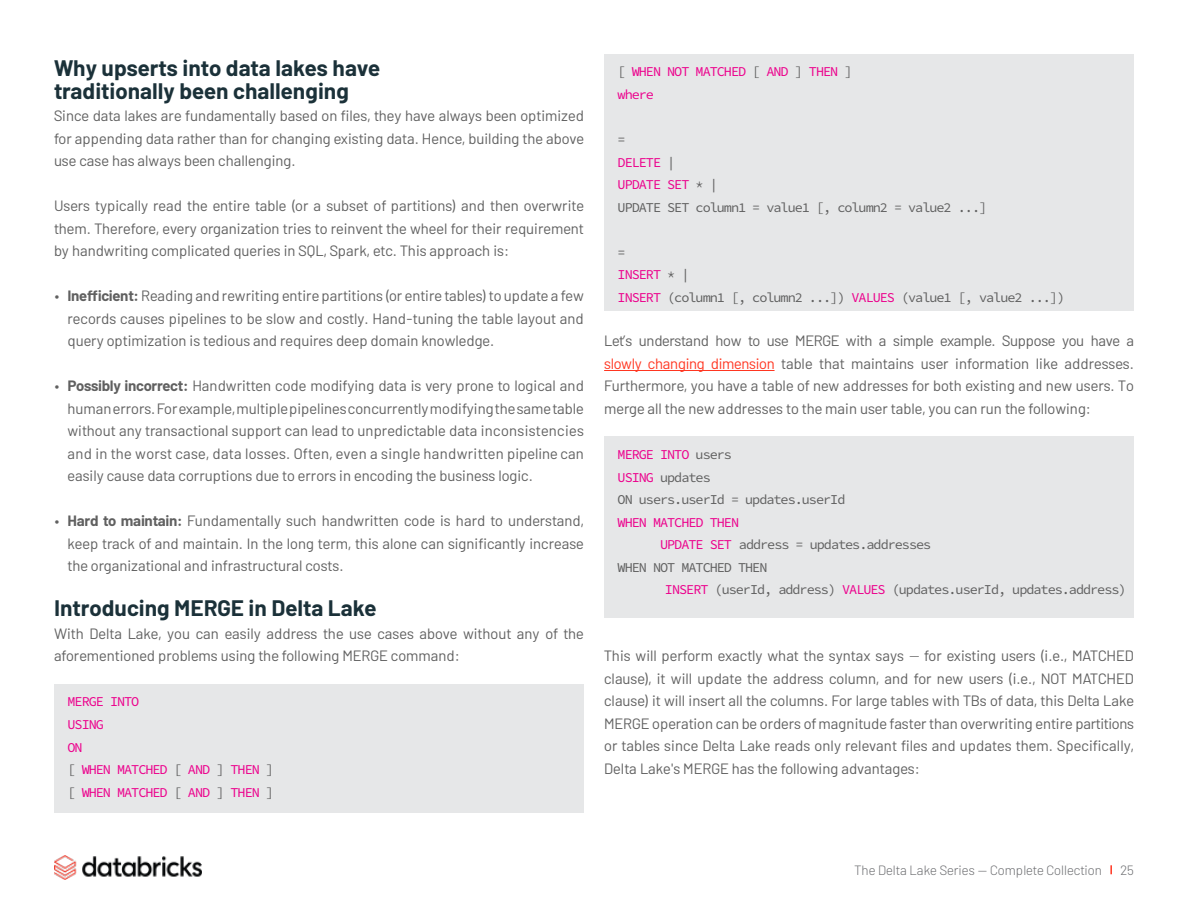
<style>
.page{position:relative;width:1188px;height:918px;background:#fff}
.page>*{position:absolute;margin:0;border:0;box-sizing:border-box;transform-origin:0 0}
.t1{font:700 22.5px/22.5px "Barlow";color:#1b3139}
.t2{font:15px/22.5px "Barlow";color:#606060;text-align:justify}
.t3{font:13.5px/22.5px "Source Code Variable";letter-spacing:-.075em;color:#606060}
.t4{font:13.5px/22.5px "Source Code Variable";letter-spacing:-.075em;color:#ec008c}
.t5{font:300 13.5px "Barlow";color:#6d6e71}
.s1{font-weight:700}
.s2{color:#606060}
.s3{color:#ec008c}
.s4{color:#ff3621}
.s5{font-weight:300}
</style>
<div class="page">
<div style="left:54px;top:684px;width:530px;height:128px;background:#e6e7e8"></div>
<div style="left:604px;top:54px;width:530px;height:256px;background:#e6e7e8"></div>
<div style="left:604px;top:436px;width:530px;height:182px;background:#e6e7e8"></div>
<svg style="left:1110px;top:865px;width:2px;height:9px"></svg>
<img style="left:54px;top:856px;width:148px;height:23px">
<hr style="left:604px;top:370px;width:171px;height:1px;background:#ff3621">
<h1 class="t1" style="left:54px;top:55px;width:328px">Why upserts into data lakes have traditionally been challenging</h1>
<p class="t2" style="left:54px;top:104px;width:531px">Since data lakes are fundamentally based on files, they have always been optimized for appending data rather than for changing existing data. Hence, building the above use case has always been challenging.</p>
<p class="t2" style="left:54px;top:194px;width:531px">Users typically read the entire table (or a subset of partitions) and then overwrite them. Therefore, every organization tries to reinvent the wheel for their requirement by handwriting complicated queries in SQL, Spark, etc. This approach is:</p>
<p class="t2" style="left:68px;top:284px;width:518px;text-indent:-14px">• <span class="s1">Inefficient:</span> Reading and rewriting entire partitions (or entire tables) to update a few records causes pipelines to be slow and costly. Hand-tuning the table layout and query optimization is tedious and requires deep domain knowledge.</p>
<p class="t2" style="left:68px;top:374px;width:518px;text-indent:-14px">• <span class="s1">Possibly incorrect:</span> Handwritten code modifying data is very prone to logical and human errors. For example, multiple pipelines concurrently modifying the same table without any transactional support can lead to unpredictable data inconsistencies and in the worst case, data losses. Often, even a single handwritten pipeline can easily cause data corruptions due to errors in encoding the business logic.</p>
<p class="t2" style="left:68px;top:509px;width:518px;text-indent:-14px">• <span class="s1">Hard to maintain:</span> Fundamentally such handwritten code is hard to understand, keep track of and maintain. In the long term, this alone can significantly increase the organizational and infrastructural costs.</p>
<h1 class="t1" style="left:54px;top:595px;width:324px">Introducing MERGE in Delta Lake</h1>
<p class="t2" style="left:54px;top:621px;width:531px">With Delta Lake, you can easily address the use cases above without any of the aforementioned problems using the following MERGE command:</p>
<p class="t4" style="left:68px;top:691px;width:208px">MERGE INTO<br>USING<br>ON<br><span class="s2">[</span> WHEN MATCHED <span class="s2">[</span> AND <span class="s2">]</span> THEN <span class="s2">] [</span> WHEN MATCHED <span class="s2">[</span> AND <span class="s2">]</span> THEN <span class="s2">]</span></p>
<p class="t4" style="left:618px;top:61px;width:236px"><span class="s2">[</span> WHEN NOT MATCHED <span class="s2">[</span> AND <span class="s2">]</span> THEN <span class="s2">] </span>where</p>
<p class="t3" style="left:618px;top:129px;width:371px">=<br><span class="s3">DELETE</span> |<br><span class="s3">UPDATE SET</span> * |<br>UPDATE SET column1 = value1 [, column2 = value2 ...]</p>
<p class="t3" style="left:618px;top:241px;width:449px">=<br><span class="s3">INSERT</span> * |<br><span class="s3">INSERT</span> (column1 [, column2 ...]) <span class="s3">VALUES</span> (value1 [, value2 ...])</p>
<p class="t2" style="left:604px;top:329px;width:531px">Let’s understand how to use MERGE with a simple example. Suppose you have a <span class="s4">slowly changing dimension</span> table that maintains user information like addresses.<br>Furthermore, you have a table of new addresses for both existing and new users. To merge all the new addresses to the main user table, you can run the following:</p>
<p class="t3" style="left:618px;top:444px;width:229px"><span class="s3">MERGE INTO</span> users<br><span class="s3">USING</span> updates<br>ON users.userId = updates.userId</p>
<p class="t4" style="left:618px;top:511px;width:123px">WHEN MATCHED THEN</p>
<p class="t3" style="left:660px;top:534px;width:273px"><span class="s3">UPDATE SET</span> address = updates.addresses</p>
<p class="t3" style="left:618px;top:556px;width:151px">WHEN NOT MATCHED THEN</p>
<p class="t3" style="left:665px;top:579px;width:463px"><span class="s3">INSERT</span> (userId, address) <span class="s3">VALUES</span> (updates.userId, updates.address)</p>
<p class="t2" style="left:604px;top:644px;width:531px">This will perform exactly what the syntax says <span class="s5">--</span> for existing users (i.e., MATCHED clause), it will update the address column, and for new users (i.e., NOT MATCHED clause) it will insert all the columns. For large tables with TBs of data, this Delta Lake MERGE operation can be orders of magnitude faster than overwriting entire partitions or tables since Delta Lake reads only relevant files and updates them. Specifically, Delta Lake's MERGE has the following advantages:</p>
<p class="t5" style="left:855px;top:860px;width:249px">The Delta Lake Series — Complete Collection</p>
<p class="t5" style="left:1121px;top:860px;width:15px">25</p>
</div>
